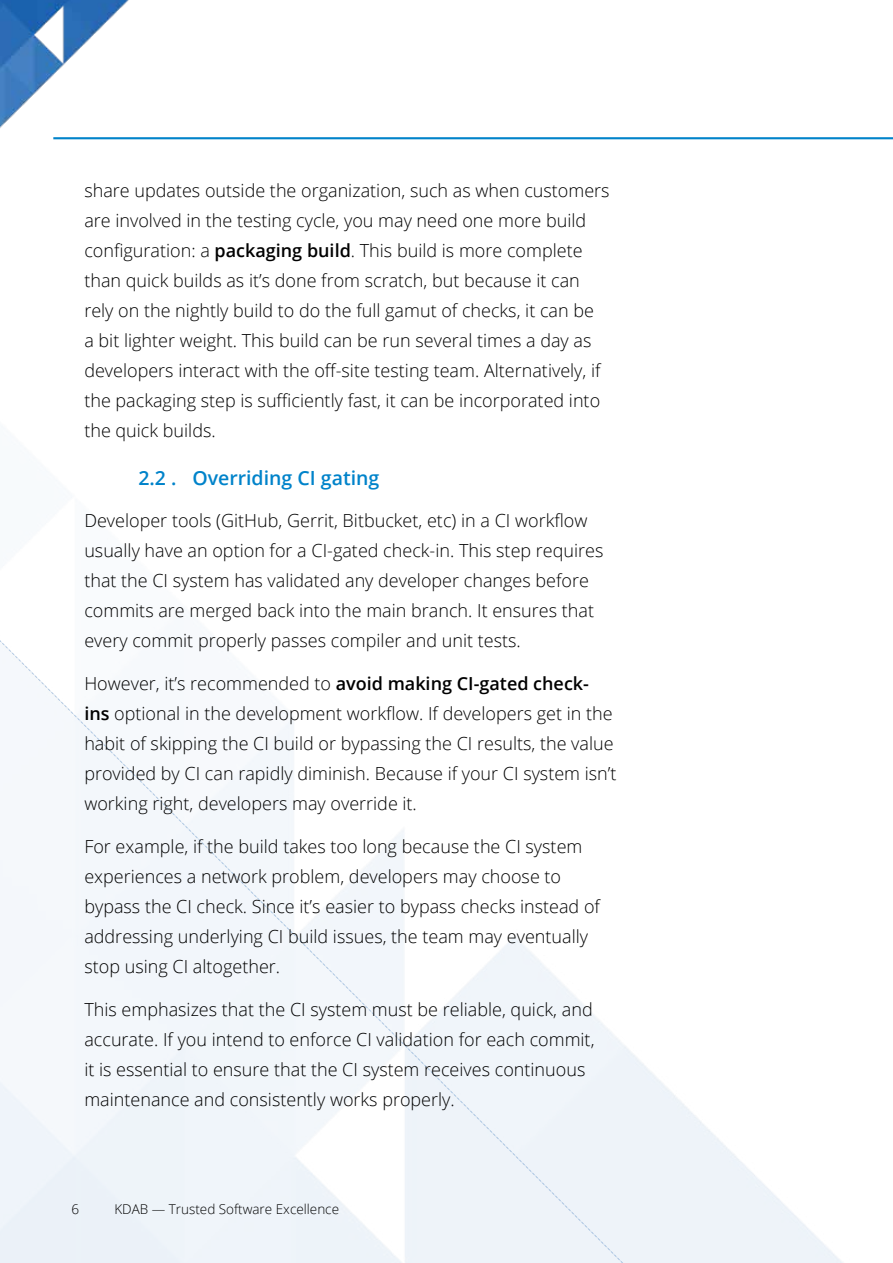
<style>
.page{position:relative;width:893px;height:1263px;background:#fff}
.page>*{position:absolute;margin:0;border:0;box-sizing:border-box;transform-origin:0 0}
.t1{font:600 19.5px "Open Sans";color:#0083ca}
.t2{font:300 18px/30px "Open Sans";color:#000}
.t3{font:300 13.5px "Open Sans";color:#000}
.s1{font-weight:600}
</style>
<div class="page">
<img style="left:0;top:617px;width:843px;height:646px">
<img style="left:0;top:0;width:167px;height:140px">
<hr style="left:53px;top:137px;width:840px;height:2px;background:#0083ca">
<p class="t2" style="left:84px;top:175px;width:527px">share updates outside the organization, such as when customers are involved in the testing cycle, you may need one more build configuration: a <span class="s1">packaging build</span>. This build is more complete than quick builds as it’s done from scratch, but because it can rely on the nightly build to do the full gamut of checks, it can be<br>a bit lighter weight. This build can be run several times a day as developers interact with the off-site testing team. Alternatively, if the packaging step is sufficiently fast, it can be incorporated into the quick builds.</p>
<p class="t1" style="left:138px;top:464px;width:243px">2.2 . Overriding CI gating</p>
<p class="t2" style="left:84px;top:505px;width:521px">Developer tools (GitHub, Gerrit, Bitbucket, etc) in a CI workflow usually have an option for a CI-gated check-in. This step requires that the CI system has validated any developer changes before commits are merged back into the main branch. It ensures that every commit properly passes compiler and unit tests.</p>
<p class="t2" style="left:84px;top:668px;width:534px">However, it’s recommended to <span class="s1">avoid making CI-gated check&shy;ins</span> optional in the development workflow. If developers get in the habit of skipping the CI build or bypassing the CI results, the value provided by CI can rapidly diminish. Because if your CI system isn’t working right, developers may override it.</p>
<p class="t2" style="left:84px;top:831px;width:517px">For example, if the build takes too long because the CI system experiences a network problem, developers may choose to bypass the CI check. Since it’s easier to bypass checks instead of addressing underlying CI build issues, the team may eventually stop using CI altogether.</p>
<p class="t2" style="left:84px;top:994px;width:512px">This emphasizes that the CI system must be reliable, quick, and accurate. If you intend to enforce CI validation for each commit, it is essential to ensure that the CI system receives continuous maintenance and consistently works properly.</p>
<p class="t3" style="left:72px;top:1200px;width:9px">6</p>
<p class="t3" style="left:114px;top:1200px;width:226px">KDAB — Trusted Software Excellence</p>
</div>
